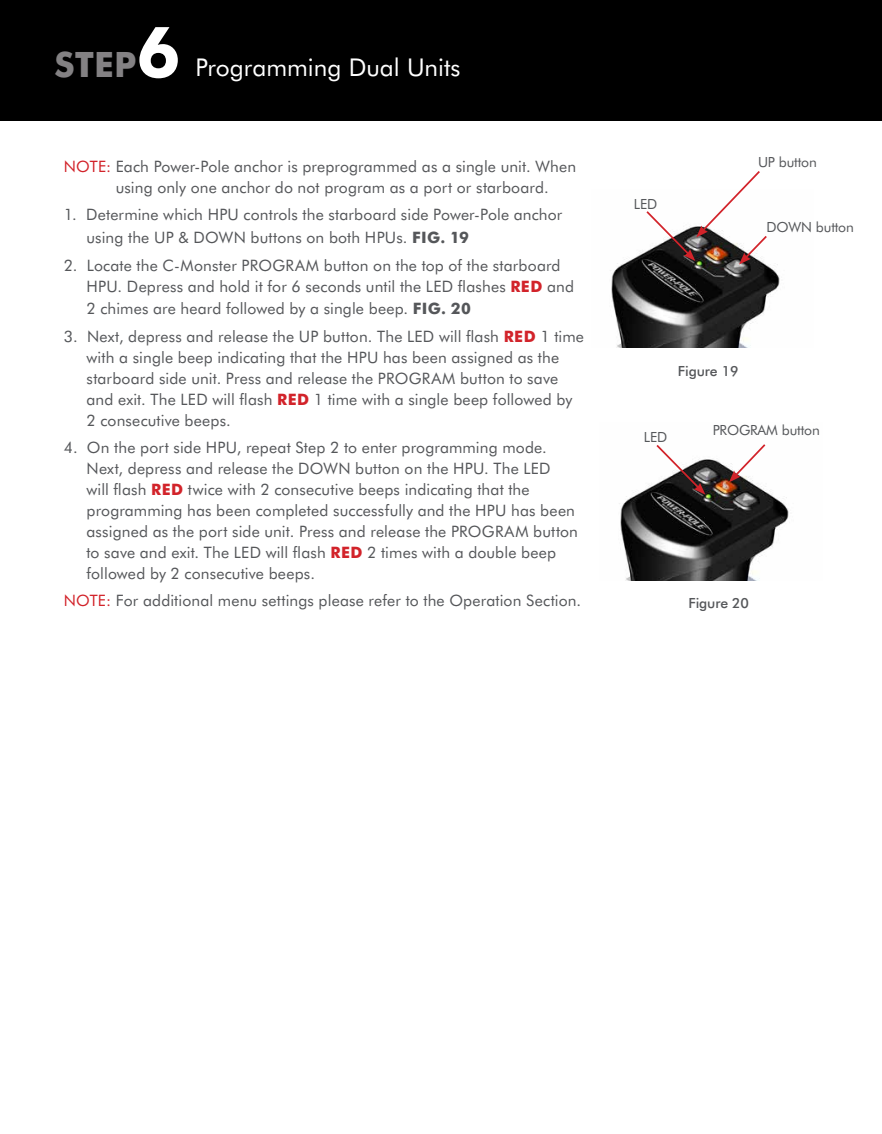
<style>
.page{position:relative;width:882px;height:1134px;background:#fff}
.page>*{position:absolute;margin:0;border:0;box-sizing:border-box;transform-origin:0 0}
.t1{font:700 35px "Futura BT";color:#838183}
.t2{font:24.5px "Futura BT";color:#fff}
.t3{font:15.75px/21px "Futura BT";letter-spacing:.01em;color:#55575a}
.t4{font:14px "Futura BT";letter-spacing:-.01em;color:#55575a}
.t5{font:500 14px "Futura BT";letter-spacing:-.01em;color:#55575a}
.s1{font-size:70.35px;color:#fff}
.s2{color:#d2232a}
.s3{font-weight:700}
.s4{font-weight:700;color:#d2232a}
</style>
<div class="page">
<div style="left:0;top:0;width:882px;height:121px;background:#000"></div>
<img style="left:610px;top:251px;width:170px;height:96px">
<img style="left:619px;top:459px;width:170px;height:122px">
<svg style="left:645px;top:171px;width:124px;height:94px"></svg>
<svg style="left:729px;top:444px;width:38px;height:38px"></svg>
<svg style="left:655px;top:445px;width:50px;height:50px"></svg>
<h1 class="t1" style="left:55px;top:43px;width:127px">STEP<span class="s1">6</span></h1>
<h2 class="t2" style="left:195px;top:52px;width:267px">Programming Dual Units</h2>
<p class="t3" style="left:116px;top:156px;width:462px;text-indent:-52px"><span class="s2">NOTE:</span> Each Power-Pole anchor is preprogrammed as a single unit. When using only one anchor do not program as a port or starboard.</p>
<p class="t3" style="left:87px;top:203px;width:477px;line-height:22.8px;text-indent:-23px">1. Determine which HPU controls the starboard side Power-Pole anchor using the UP &amp; DOWN buttons on both HPUs. <span class="s3">FIG. 19</span></p>
<p class="t3" style="left:87px;top:254px;width:489px;text-indent:-23px">2. Locate the C-Monster PROGRAM button on the top of the starboard<br>HPU. Depress and hold it for 6 seconds until the LED flashes <span class="s4">RED</span> and</p>
<p class="t3" style="left:87px;top:298px;width:386px">2 chimes are heard followed by a single beep. <span class="s3">FIG. 20</span></p>
<p class="t3" style="left:87px;top:325px;width:499px;text-indent:-23px">3. Next, depress and release the UP button. The LED will flash <span class="s4">RED</span> 1 time with a single beep indicating that the HPU has been assigned as the starboard side unit. Press and release the PROGRAM button to save and exit. The LED will flash <span class="s4">RED</span> 1 time with a single beep followed by 2 consecutive beeps.</p>
<p class="t3" style="left:87px;top:437px;width:493px;text-indent:-23px">4. On the port side HPU, repeat Step 2 to enter programming mode.<br>Next, depress and release the DOWN button on the HPU. The LED<br>will flash <span class="s4">RED</span> twice with 2 consecutive beeps indicating that the programming has been completed successfully and the HPU has been assigned as the port side unit. Press and release the PROGRAM button to save and exit. The LED will flash <span class="s4">RED</span> 2 times with a double beep followed by 2 consecutive beeps.</p>
<p class="t3" style="left:64px;top:590px;width:519px"><span class="s2">NOTE:</span> For additional menu settings please refer to the Operation Section.</p>
<p class="t4" style="left:634px;top:195px;width:25px">LED</p>
<p class="t4" style="left:758px;top:153px;width:60px">UP button</p>
<p class="t4" style="left:767px;top:218px;width:89px">DOWN button</p>
<p class="t5" style="left:678px;top:362px;width:62px">Figure 19</p>
<p class="t4" style="left:644px;top:429px;width:25px">LED</p>
<p class="t4" style="left:713px;top:421px;width:109px">PROGRAM button</p>
<p class="t5" style="left:688px;top:594px;width:62px">Figure 20</p>
</div>
